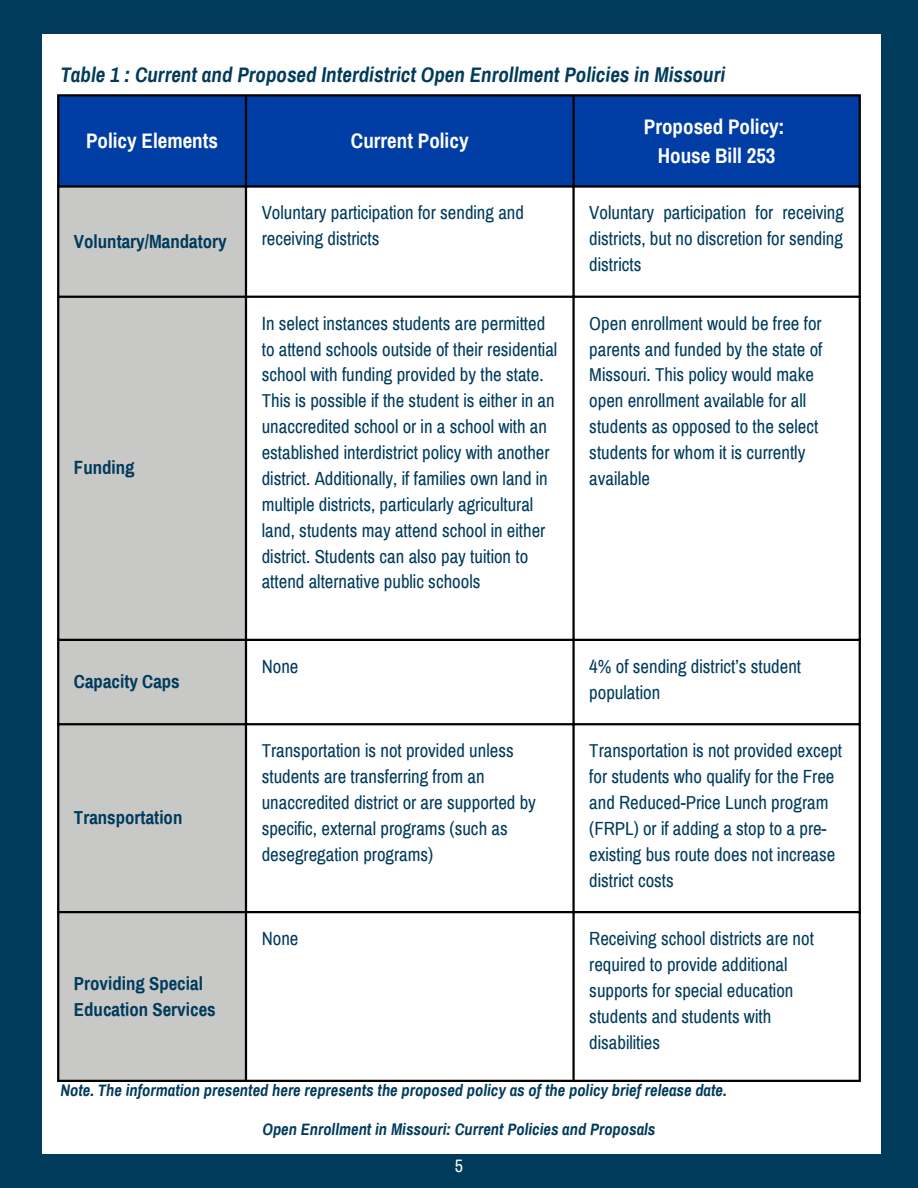
<style>
.page{position:relative;width:918px;height:1188px;background:#003b5c}
.page>*{position:absolute;margin:0;border:0;box-sizing:border-box;transform-origin:0 0}
.t1{font:italic 700 21px "Archivo Narrow";color:#003b5c}
.t2{font:700 21px/29.2px "Archivo Narrow";color:#fff;text-align:center}
.t3{font:18.75px/25.8px "Archivo Narrow";color:#003b5c}
.t4{font:700 18.75px/25.8px "Archivo Narrow";color:#003b5c}
.t5{font:18px "Archivo Narrow";color:#fff}
.t6{font:italic 700 16.5px "Archivo Narrow";color:#003b5c}
</style>
<div class="page">
<div style="left:43px;top:34px;width:837px;height:1120px;background:#fff"></div>
<div style="left:59px;top:96px;width:800px;height:89px;background:#003da5"></div>
<div style="left:59px;top:188px;width:186px;height:892px;background:#c8c9c7"></div>
<hr style="left:57px;top:96px;width:2px;height:984px;background:#000">
<hr style="left:245px;top:96px;width:2px;height:984px;background:#000">
<hr style="left:572px;top:96px;width:3px;height:984px;background:#000">
<hr style="left:859px;top:96px;width:2px;height:984px;background:#000">
<hr style="left:57px;top:94px;width:804px;height:2px;background:#000">
<hr style="left:57px;top:185px;width:804px;height:3px;background:#000">
<hr style="left:57px;top:296px;width:804px;height:2px;background:#000">
<hr style="left:57px;top:639px;width:804px;height:2px;background:#000">
<hr style="left:57px;top:723px;width:804px;height:2px;background:#000">
<hr style="left:57px;top:911px;width:804px;height:2px;background:#000">
<hr style="left:57px;top:1080px;width:804px;height:2px;background:#000">
<p class="t1" style="left:60px;top:62px;width:666px">Table 1 : Current and Proposed Interdistrict Open Enrollment Policies in Missouri</p>
<p class="t2" style="left:86px;top:126px;width:134px">Policy Elements</p>
<p class="t2" style="left:351px;top:126px;width:119px">Current Policy</p>
<p class="t2" style="left:644px;top:111px;width:142px">Proposed Policy:<br>House Bill 253</p>
<p class="t4" style="left:74px;top:229px;width:154px">Voluntary/Mandatory</p>
<p class="t4" style="left:74px;top:455px;width:62px">Funding</p>
<p class="t4" style="left:74px;top:669px;width:107px">Capacity Caps</p>
<p class="t4" style="left:74px;top:805px;width:110px">Transportation</p>
<p class="t4" style="left:74px;top:970px;width:143px">Providing Special<br>Education Services</p>
<p class="t3" style="left:262px;top:200px;width:264px">Voluntary participation for sending and receiving districts</p>
<p class="t3" style="left:589px;top:200px;width:256px;text-align:justify">Voluntary participation for receiving districts, but no discretion for sending districts</p>
<p class="t3" style="left:262px;top:310px;width:297px">In select instances students are permitted to attend schools outside of their residential school with funding provided by the state.<br>This is possible if the student is either in an unaccredited school or in a school with an established interdistrict policy with another district. Additionally, if families own land in multiple districts, particularly agricultural land, students may attend school in either district. Students can also pay tuition to attend alternative public schools</p>
<p class="t3" style="left:589px;top:310px;width:235px">Open enrollment would be free for parents and funded by the state of<br>Missouri. This policy would make open enrollment available for all students as opposed to the select students for whom it is currently available</p>
<p class="t3" style="left:262px;top:653px;width:38px">None</p>
<p class="t3" style="left:589px;top:653px;width:213px">4% of sending district’s student population</p>
<p class="t3" style="left:262px;top:738px;width:276px">Transportation is not provided unless students are transferring from an unaccredited district or are supported by specific, external programs (such as desegregation programs)</p>
<p class="t3" style="left:589px;top:738px;width:254px">Transportation is not provided except for students who qualify for the Free and Reduced-Price Lunch program (FRPL) or if adding a stop to a pre&shy;existing bus route does not increase district costs</p>
<p class="t3" style="left:262px;top:925px;width:38px">None</p>
<p class="t3" style="left:589px;top:925px;width:226px">Receiving school districts are not required to provide additional supports for special education students and students with disabilities</p>
<p class="t6" style="left:60px;top:1081px;width:668px">Note. The information presented here represents the proposed policy as of the policy brief release date.</p>
<p class="t6" style="left:263px;top:1119px;width:394px">Open Enrollment in Missouri: Current Policies and Proposals</p>
<p class="t5" style="left:455px;top:1155px;width:10px">5</p>
</div>
